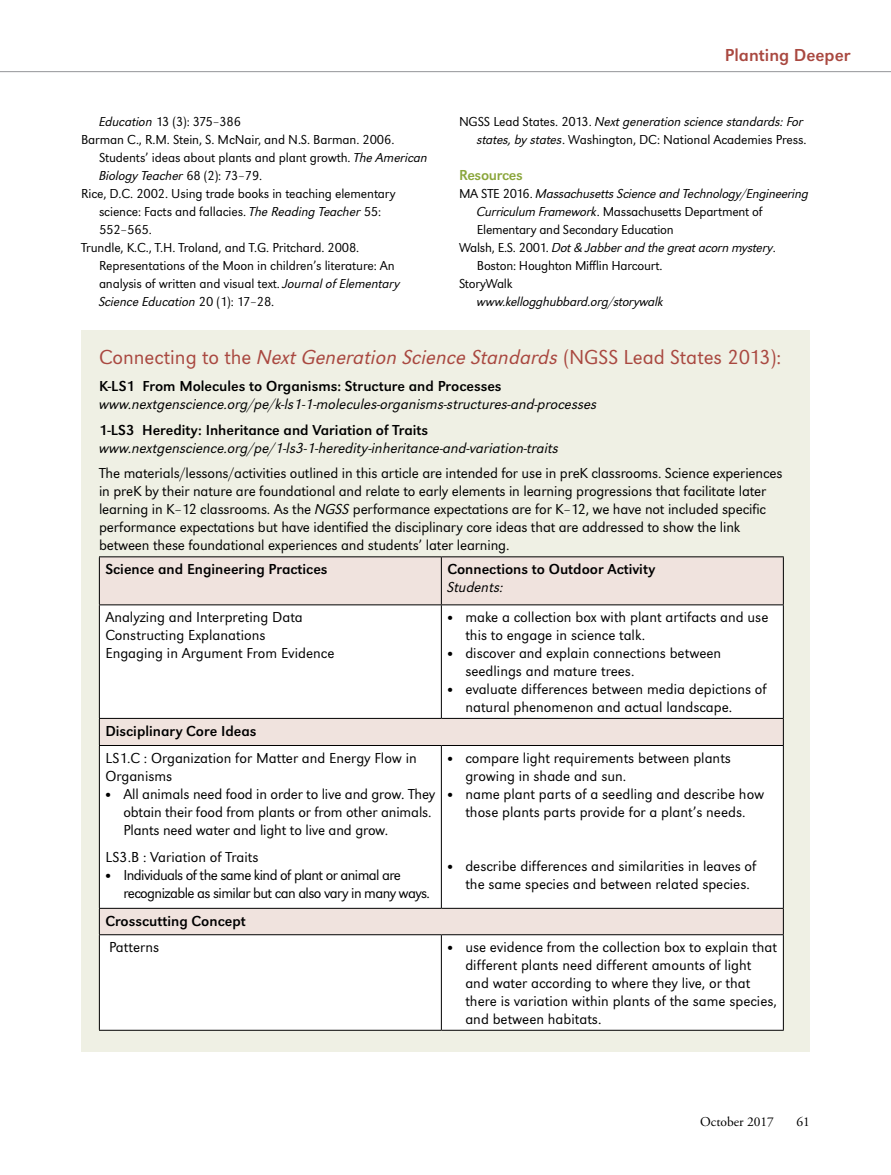
<style>
.page{position:relative;width:891px;height:1175px;background:#fff}
.page>*{position:absolute;margin:0;border:0;box-sizing:border-box;transform-origin:0 0}
.t1{font:300 21px "URW Grotesk TOT";color:#a94840}
.t2{font:18px "URW Grotesk TOT";color:#a94840}
.t3{font:300 15px/18px "URW Grotesk TOT";color:#000}
.t4{font:15px "URW Grotesk TOT";color:#000}
.t5{font:italic 300 15px "URW Grotesk TOT";color:#000}
.t6{font:300 15px/18px "URW Grotesk TOT";letter-spacing:-.04em;color:#000}
.t7{font:15px "URW Grotesk TOT";letter-spacing:-.02em;color:#8ba63c}
.t8{font:300 13.5px/18px "URW Grotesk TOT";letter-spacing:-.01em;color:#000;text-align:right}
.t9{font:italic 300 13.5px "URW Grotesk TOT";letter-spacing:-.02em;color:#000}
.t10{font:13.5px "Adobe Garamond Pro";color:#000}
.s1{font-style:italic}
.s2{font-style:normal}
.s3{font-family:"Agenda";font-weight:400}
</style>
<div class="page">
<hr style="left:0;top:71px;width:891px;height:1px;background:#939598">
<div style="left:81px;top:330px;width:729px;height:722px;background:#eff0e4"></div>
<div style="left:100px;top:557px;width:683px;height:47px;background:#f0e3de"></div>
<svg style="left:100px;top:605px;width:683px;height:424px;background:#fcfafa"></svg>
<hr style="left:99px;top:557px;width:1px;height:47px;background:#000">
<hr style="left:441px;top:557px;width:1px;height:47px;background:#000">
<hr style="left:783px;top:557px;width:1px;height:47px;background:#000">
<hr style="left:99px;top:604px;width:342px;height:1px;background:#000">
<hr style="left:99px;top:605px;width:1px;height:113px;background:#000">
<hr style="left:441px;top:604px;width:343px;height:1px;background:#000">
<hr style="left:441px;top:605px;width:1px;height:113px;background:#000">
<hr style="left:783px;top:605px;width:1px;height:113px;background:#000">
<hr style="left:99px;top:718px;width:342px;height:1px;background:#000">
<svg style="left:99px;top:718px;width:1px;height:27px"></svg>
<hr style="left:441px;top:718px;width:343px;height:1px;background:#000">
<svg style="left:783px;top:718px;width:1px;height:27px"></svg>
<hr style="left:99px;top:745px;width:342px;height:1px;background:#000">
<hr style="left:99px;top:746px;width:1px;height:162px;background:#000">
<hr style="left:441px;top:745px;width:343px;height:1px;background:#000">
<hr style="left:441px;top:746px;width:1px;height:162px;background:#000">
<hr style="left:783px;top:746px;width:1px;height:162px;background:#000">
<hr style="left:99px;top:908px;width:342px;height:1px;background:#000">
<svg style="left:99px;top:908px;width:1px;height:26px"></svg>
<hr style="left:441px;top:908px;width:343px;height:1px;background:#000">
<svg style="left:783px;top:908px;width:1px;height:26px"></svg>
<hr style="left:99px;top:934px;width:342px;height:1px;background:#000">
<hr style="left:99px;top:935px;width:1px;height:94px;background:#000">
<hr style="left:441px;top:934px;width:343px;height:1px;background:#000">
<hr style="left:441px;top:935px;width:1px;height:94px;background:#000">
<hr style="left:783px;top:935px;width:1px;height:94px;background:#000">
<hr style="left:99px;top:556px;width:342px;height:1px;background:#000">
<hr style="left:441px;top:556px;width:343px;height:1px;background:#000">
<hr style="left:99px;top:1029px;width:342px;height:1px;background:#000">
<hr style="left:441px;top:1029px;width:343px;height:1px;background:#000">
<p class="t8" style="left:99px;top:113px;width:144px"><span class="s1">Education</span> 13 (3): 375–386</p>
<p class="t8" style="left:81px;top:131px;width:315px">Barman C., R.M. Stein, S. McNair, and N.S. Barman. 2006.</p>
<p class="t8" style="left:99px;top:148px;width:330px">Students’ ideas about plants and plant growth. <span class="s1">The American</span></p>
<p class="t9" style="left:99px;top:168px;width:165px">Biology Teacher <span class="s2">68 (2): 73–79.</span></p>
<p class="t8" style="left:81px;top:184px;width:316px">Rice, D.C. 2002. Using trade books in teaching elementary</p>
<p class="t8" style="left:99px;top:202px;width:284px">science: Facts and fallacies. <span class="s1">The Reading Teacher</span> 55:</p>
<p class="t8" style="left:99px;top:220px;width:54px">552–565.</p>
<p class="t8" style="left:81px;top:238px;width:280px">Trundle, K.C., T.H. Troland, and T.G. Pritchard. 2008.</p>
<p class="t8" style="left:99px;top:256px;width:297px">Representations of the Moon in children’s literature: An</p>
<p class="t8" style="left:99px;top:274px;width:303px">analysis of written and visual text. <span class="s1">Journal of Elementary</span></p>
<p class="t9" style="left:99px;top:294px;width:177px">Science Education <span class="s2">20 (1): 17–28.</span></p>
<p class="t2" style="left:725px;top:44px;width:127px">Planting Deeper</p>
<p class="t8" style="left:459px;top:112px;width:349px">NGSS Lead States. 2013. <span class="s1">Next generation science standards: For states, by states</span>. Washington, DC: National Academies Press.</p>
<p class="t7" style="left:459px;top:166px;width:65px">Resources</p>
<p class="t9" style="left:459px;top:186px;width:351px"><span class="s2">MA STE 2016.</span> Massachusetts Science and Technology/Engineering</p>
<p class="t8" style="left:477px;top:203px;width:287px"><span class="s1">Curriculum Framework</span>. Massachusetts Department of</p>
<p class="t8" style="left:477px;top:220px;width:198px">Elementary and Secondary Education</p>
<p class="t9" style="left:459px;top:240px;width:319px"><span class="s2">Walsh, E.S. 2001.</span> Dot &amp; Jabber and the great acorn mystery<span class="s2">.</span></p>
<p class="t8" style="left:477px;top:256px;width:187px">Boston: Houghton Mifflin Harcourt.</p>
<p class="t8" style="left:459px;top:274px;width:55px">StoryWalk</p>
<p class="t9" style="left:477px;top:294px;width:188px">www.kellogghubbard.org/storywalk</p>
<h1 class="t1" style="left:99px;top:345px;width:684px">Connecting to the <span class="s1">Next Generation Science Standards</span> (NGSS Lead States 2013):</h1>
<p class="t4" style="left:99px;top:378px;width:404px">K-LS1 From Molecules to Organisms: Structure and Processes</p>
<p class="t5" style="left:99px;top:396px;width:500px">www.nextgenscience.org/pe/k-ls1-1-molecules-organisms-structures-and-processes</p>
<p class="t4" style="left:99px;top:421px;width:331px">1-LS3 Heredity: Inheritance and Variation of Traits</p>
<p class="t5" style="left:99px;top:439px;width:461px">www.nextgenscience.org/pe/1-ls3-1-heredity-inheritance-and-variation-traits</p>
<p class="t3" style="left:99px;top:464px;width:685px">The materials/lessons/activities outlined in this article are intended for use in preK classrooms. Science experiences in preK by their nature are foundational and relate to early elements in learning progressions that facilitate later learning in K–12 classrooms. As the <span class="s1">NGSS</span> performance expectations are for K–12, we have not included specific performance expectations but have identified the disciplinary core ideas that are addressed to show the link between these foundational experiences and students’ later learning.</p>
<p class="t4" style="left:105px;top:560px;width:224px">Science and Engineering Practices</p>
<p class="t4" style="left:447px;top:560px;width:209px">Connections to Outdoor Activity</p>
<p class="t5" style="left:447px;top:578px;width:58px">Students:</p>
<p class="t3" style="left:105px;top:608px;width:231px">Analyzing and Interpreting Data<br>Constructing Explanations<br>Engaging in Argument From Evidence</p>
<p class="t3" style="left:465px;top:608px;width:305px;text-indent:-18px"><span class="s3">•</span> make a collection box with plant artifacts and use this to engage in science talk.</p>
<p class="t3" style="left:465px;top:644px;width:257px;text-indent:-18px"><span class="s3">•</span> discover and explain connections between seedlings and mature trees.</p>
<p class="t3" style="left:465px;top:680px;width:303px;text-indent:-18px"><span class="s3">•</span> evaluate differences between media depictions of natural phenomenon and actual landscape.</p>
<p class="t4" style="left:105px;top:722px;width:153px">Disciplinary Core Ideas</p>
<p class="t3" style="left:105px;top:749px;width:313px">LS1.C : Organization for Matter and Energy Flow in<br>Organisms</p>
<p class="t3" style="left:123px;top:785px;width:314px;text-indent:-18px"><span class="s3">•</span> All animals need food in order to live and grow. They obtain their food from plants or from other animals.<br>Plants need water and light to live and grow.</p>
<p class="t3" style="left:105px;top:848px;width:155px">LS3.B : Variation of Traits</p>
<p class="t6" style="left:123px;top:866px;width:308px;text-indent:-18px"><span class="s3">•</span> Individuals of the same kind of plant or animal are recognizable as similar but can also vary in many ways.</p>
<p class="t3" style="left:465px;top:749px;width:267px;text-indent:-18px"><span class="s3">•</span> compare light requirements between plants growing in shade and sun.</p>
<p class="t3" style="left:447px;top:785px;width:318px;text-align:center"><span class="s3">•</span> name plant parts of a seedling and describe how those plants parts provide for a plant’s needs.</p>
<p class="t3" style="left:465px;top:857px;width:293px;text-indent:-18px"><span class="s3">•</span> describe differences and similarities in leaves of the same species and between related species.</p>
<p class="t4" style="left:105px;top:912px;width:142px">Crosscutting Concept</p>
<p class="t3" style="left:109px;top:938px;width:52px">Patterns</p>
<p class="t3" style="left:465px;top:938px;width:313px;text-indent:-18px"><span class="s3">•</span> use evidence from the collection box to explain that different plants need different amounts of light and water according to where they live, or that there is variation within plants of the same species, and between habitats.</p>
<p class="t10" style="left:700px;top:1113px;width:75px">October 2017</p>
<p class="t10" style="left:796px;top:1113px;width:15px">61</p>
</div>
